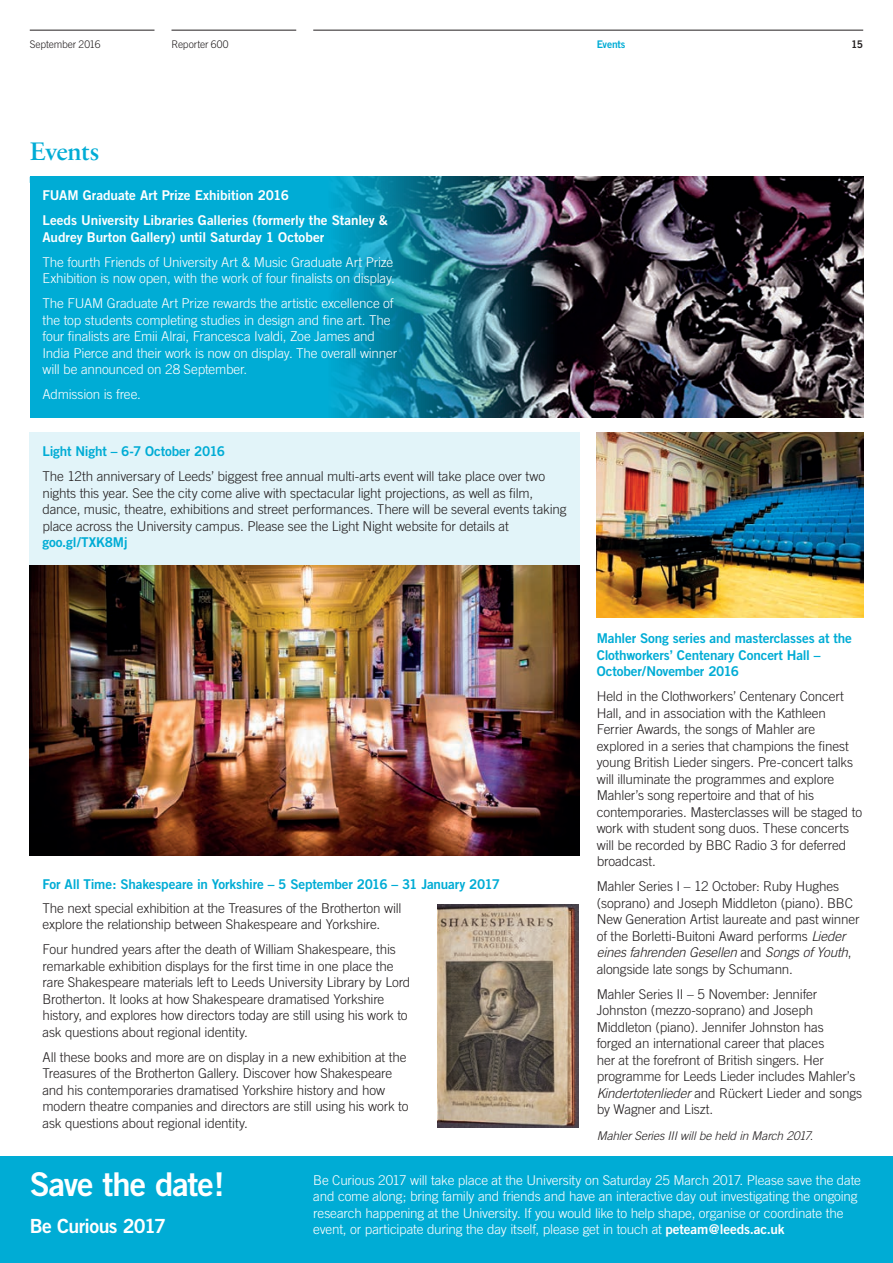
<style>
.page{position:relative;width:893px;height:1263px;background:#fff}
.page>*{position:absolute;margin:0;border:0;box-sizing:border-box;transform-origin:0 0}
.t1{font:32.85px "Trade Gothic Bold Two";letter-spacing:-.03em;color:#fff}
.t2{font:27px "Sabon Semi Bold PL";letter-spacing:-.02em;color:#00acd5}
.t3{font:19.5px "Trade Gothic Bold Two";letter-spacing:-.03em;color:#fff}
.t4{font:300 13.5px/16.5px "Trade Gothic";letter-spacing:-.01em;color:#231f20}
.t5{font:300 13.5px/16.5px "Trade Gothic";letter-spacing:-.015em;color:#fff}
.t6{font:13.5px/16.5px "Trade Gothic Bold Two";letter-spacing:-.015em;color:#00acd5}
.t7{font:13.5px/25px "Trade Gothic Bold Two";letter-spacing:-.005em;color:#fff}
.t8{font:italic 300 12px "Trade Gothic";letter-spacing:-.015em;color:#231f20}
.t9{font:300 10.5px "Trade Gothic";letter-spacing:-.015em;color:#231f20}
.t10{font:10.5px "Trade Gothic Bold Two";letter-spacing:-.015em;color:#00acd5}
.t11{font:10.5px "Trade Gothic Bold Two";color:#231f20}
.s1{font-style:italic}
.s2{font-family:"Trade Gothic Bold Two";font-weight:400}
</style>
<div class="page">
<div style="left:30px;top:433px;width:550px;height:283px;background:#e2f4f9"></div>
<img style="left:30px;top:566px;width:550px;height:289px">
<div style="left:0;top:1157px;width:893px;height:106px;background:#00acd5"></div>
<hr style="left:313px;top:30px;width:550px;height:1px;background:#231f20">
<hr style="left:171px;top:30px;width:125px;height:1px;background:#231f20">
<hr style="left:30px;top:30px;width:124px;height:1px;background:#231f20">
<img style="left:597px;top:433px;width:266px;height:184px">
<img style="left:438px;top:905px;width:140px;height:223px">
<div style="left:30px;top:177px;width:833px;height:241px;background:#00acd5"></div>
<img style="left:337px;top:177px;width:526px;height:241px">
<p class="t9" style="left:30px;top:38px;width:72px">September 2016</p>
<p class="t9" style="left:171px;top:38px;width:59px">Reporter 600</p>
<p class="t10" style="left:597px;top:37px;width:30px">Events</p>
<p class="t11" style="left:851px;top:37px;width:14px">15</p>
<h2 class="t2" style="left:30px;top:135px;width:71px">Events</h2>
<p class="t7" style="left:43px;top:183px;width:347px">FUAM Graduate Art Prize Exhibition 2016<br>Leeds University Libraries Galleries (formerly the Stanley &amp;</p>
<p class="t7" style="left:43px;top:224px;width:283px">Audrey Burton Gallery) until Saturday 1 October</p>
<p class="t5" style="left:43px;top:254px;width:354px">The fourth Friends of University Art &amp; Music Graduate Art Prize<br>Exhibition is now open, with the work of four finalists on display.</p>
<p class="t5" style="left:43px;top:295px;width:356px">The FUAM Graduate Art Prize rewards the artistic excellence of the top students completing studies in design and fine art. The four finalists are Emii Alrai, Francesca Ivaldi, Zoe James and India Pierce and their work is now on display. The overall winner will be announced on 28 September.</p>
<p class="t5" style="left:43px;top:386px;width:100px">Admission is free.</p>
<p class="t6" style="left:42px;top:443px;width:184px">Light Night – 6-7 October 2016</p>
<p class="t4" style="left:42px;top:468px;width:525px">The 12th anniversary of Leeds’ biggest free annual multi-arts event will take place over two nights this year. See the city come alive with spectacular light projections, as well as film, dance, music, theatre, exhibitions and street performances. There will be several events taking place across the University campus. Please see the Light Night website for details at</p>
<p class="t6" style="left:42px;top:534px;width:86px">goo.gl/TXK8Mj</p>
<p class="t6" style="left:43px;top:875px;width:459px">For All Time: Shakespeare in Yorkshire – 5 September 2016 – 31 January 2017</p>
<p class="t4" style="left:43px;top:899px;width:360px">The next special exhibition at the Treasures of the Brotherton will explore the relationship between Shakespeare and Yorkshire.</p>
<p class="t4" style="left:43px;top:941px;width:369px">Four hundred years after the death of William Shakespeare, this remarkable exhibition displays for the first time in one place the rare Shakespeare materials left to Leeds University Library by Lord Brotherton. It looks at how Shakespeare dramatised Yorkshire history, and explores how directors today are still using his work to ask questions about regional identity.</p>
<p class="t4" style="left:43px;top:1048px;width:368px">All these books and more are on display in a new exhibition at the Treasures of the Brotherton Gallery. Discover how Shakespeare and his contemporaries dramatised Yorkshire history and how modern theatre companies and directors are still using his work to ask questions about regional identity.</p>
<p class="t6" style="left:597px;top:630px;width:257px">Mahler Song series and masterclasses at the<br>Clothworkers’ Centenary Concert Hall –<br>October/November 2016</p>
<p class="t4" style="left:597px;top:688px;width:267px">Held in the Clothworkers’ Centenary Concert Hall, and in association with the Kathleen Ferrier Awards, the songs of Mahler are explored in a series that champions the finest young British Lieder singers. Pre-concert talks will illuminate the programmes and explore Mahler’s song repertoire and that of his contemporaries. Masterclasses will be staged to work with student song duos. These concerts will be recorded by BBC Radio 3 for deferred broadcast.</p>
<p class="t4" style="left:597px;top:878px;width:264px">Mahler Series I – 12 October: Ruby Hughes (soprano) and Joseph Middleton (piano). BBC New Generation Artist laureate and past winner of the Borletti-Buitoni Award performs <span class="s1">Lieder eines fahrenden Gesellen</span> and <span class="s1">Songs of Youth</span>, alongside late songs by Schumann.</p>
<p class="t4" style="left:597px;top:986px;width:267px">Mahler Series II – 5 November: Jennifer Johnston (mezzo-soprano) and Joseph Middleton (piano). Jennifer Johnston has forged an international career that places<br>her at the forefront of British singers. Her programme for Leeds Lieder includes Mahler’s <span class="s1">Kindertotenlieder</span> and Rückert Lieder and songs by Wagner and Liszt.</p>
<p class="t8" style="left:597px;top:1128px;width:218px">Mahler Series III will be held in March 2017.</p>
<h1 class="t1" style="left:30px;top:1163px;width:197px">Save the date!</h1>
<p class="t5" style="left:313px;top:1171px;width:549px">Be Curious 2017 will take place at the University on Saturday 25 March 2017. Please save the date and come along; bring family and friends and have an interactive day out investigating the ongoing research happening at the University. If you would like to help shape, organise or coordinate the event, or participate during the day itself, please get in touch at <span class="s2">peteam@leeds.ac.uk</span></p>
<h3 class="t3" style="left:30px;top:1214px;width:138px">Be Curious 2017</h3>
</div>
